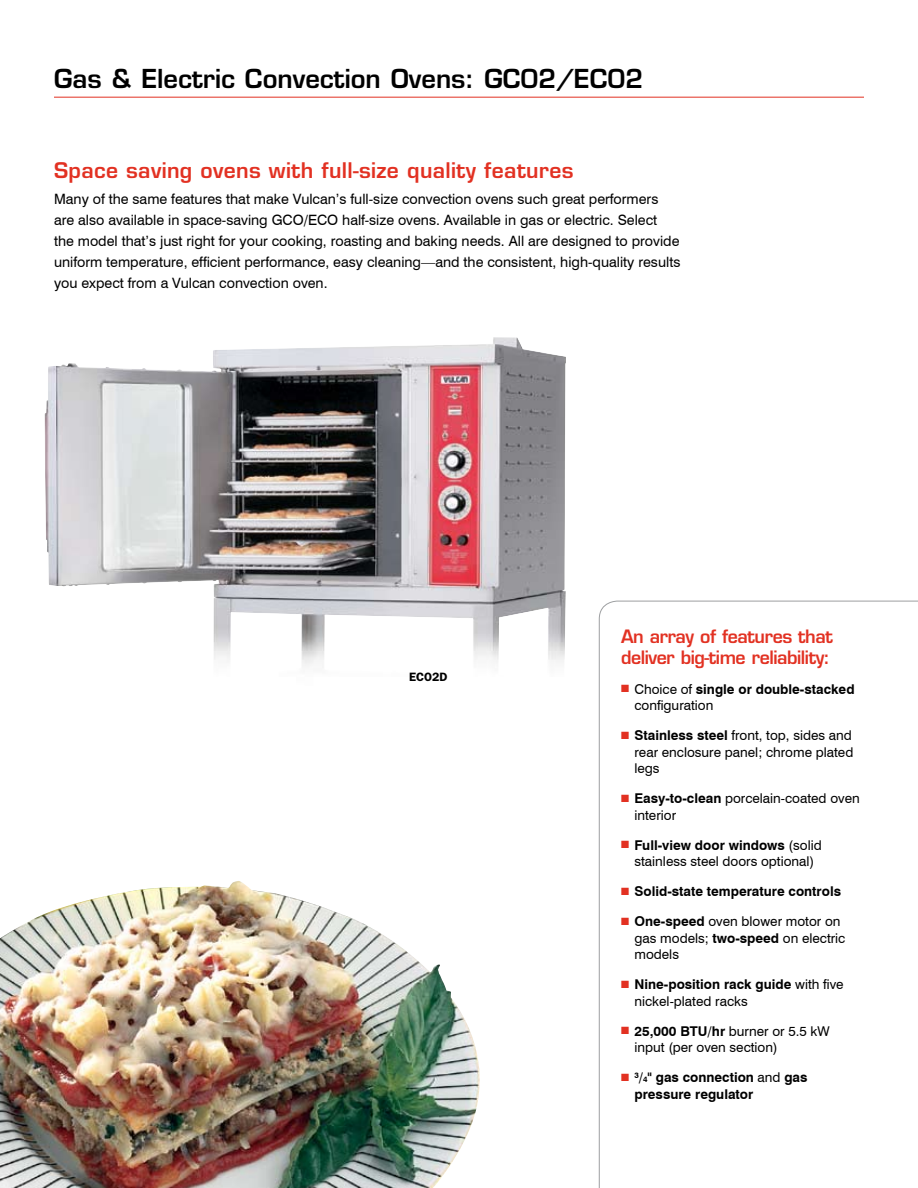
<style>
.page{position:relative;width:918px;height:1188px;background:#fff}
.page>*{position:absolute;margin:0;border:0;box-sizing:border-box;transform-origin:0 0}
.t1{font:600 25.5px "Eurostile";color:#000}
.t2{font:600 21px "Eurostile";letter-spacing:.02em;color:#e23122}
.t3{font:600 18px/21px "Eurostile";letter-spacing:-.025em;color:#e23122}
.t4{font:14.25px/21px "Swiss 721 BT";color:#000}
.t5{font:13.5px/16.5px "Swiss 721 BT";color:#000}
.t6{font:700 13.5px/16.5px "Swiss 721 BT";color:#000}
.t7{font:600 12.15px "Franklin Gothic";color:#000}
.s1{color:#e23122}
.s2{font-weight:400}
.s3{font-weight:700}
.s4{font-size:7.8px}
</style>
<div class="page">
<img style="left:44px;top:337px;width:522px;height:329px">
<hr style="left:54px;top:97px;width:810px;height:1px;background:#e23122">
<svg style="left:599px;top:601px;width:319px;height:587px"></svg>
<img style="left:0;top:881px;width:480px;height:307px">
<h1 class="t1" style="left:54px;top:63px;width:591px">Gas &amp; Electric Convection Ovens: GC02/EC02</h1>
<h2 class="t2" style="left:54px;top:158px;width:521px">Space saving ovens with full-size quality features</h2>
<p class="t4" style="left:54px;top:188px;width:628px">Many of the same features that make Vulcan’s full-size convection ovens such great performers are also available in space-saving GCO/ECO half-size ovens. Available in gas or electric. Select the model that’s just right for your cooking, roasting and baking needs. All are designed to provide uniform temperature, efficient performance, easy cleaning—and the consistent, high-quality results you expect from a Vulcan convection oven.</p>
<p class="t7" style="left:409px;top:670px;width:40px">ECO2D</p>
<p class="t3" style="left:621px;top:625px;width:213px">An array of features that deliver big-time reliability:</p>
<p class="t6" style="left:634px;top:681px;width:222px;text-indent:-14px"><span class="s1">■</span> <span class="s2">Choice of</span> single or double-stacked <span class="s2">configuration</span></p>
<p class="t5" style="left:634px;top:727px;width:220px;text-align:justify;text-indent:-14px"><span class="s1">■</span> <span class="s3">Stainless steel</span> front, top, sides and rear enclosure panel; chrome plated legs</p>
<p class="t5" style="left:634px;top:790px;width:227px;text-indent:-14px"><span class="s1">■</span> <span class="s3">Easy-to-clean</span> porcelain-coated oven interior</p>
<p class="t5" style="left:621px;top:837px;width:202px;text-align:center"><span class="s1">■</span> <span class="s3">Full-view door windows</span> (solid stainless steel doors optional)</p>
<p class="t6" style="left:621px;top:883px;width:222px"><span class="s1">■</span> Solid-state temperature controls</p>
<p class="t5" style="left:634px;top:913px;width:212px;text-indent:-14px"><span class="s1">■</span> <span class="s3">One-speed</span> oven blower motor on gas models; <span class="s3">two-speed</span> on electric models</p>
<p class="t5" style="left:634px;top:976px;width:211px;text-indent:-14px"><span class="s1">■</span> <span class="s3">Nine-position rack guide</span> with five nickel-plated racks</p>
<p class="t5" style="left:634px;top:1023px;width:197px;text-indent:-14px"><span class="s1">■</span> <span class="s3">25,000 BTU/hr</span> burner or 5.5 kW input (per oven section)</p>
<p class="t6" style="left:634px;top:1069px;width:175px;text-indent:-14px"><span class="s1">■</span> <sup>3</sup>/<span class="s4">4</span>" gas connection <span class="s2">and</span> gas pressure regulator</p>
</div>
